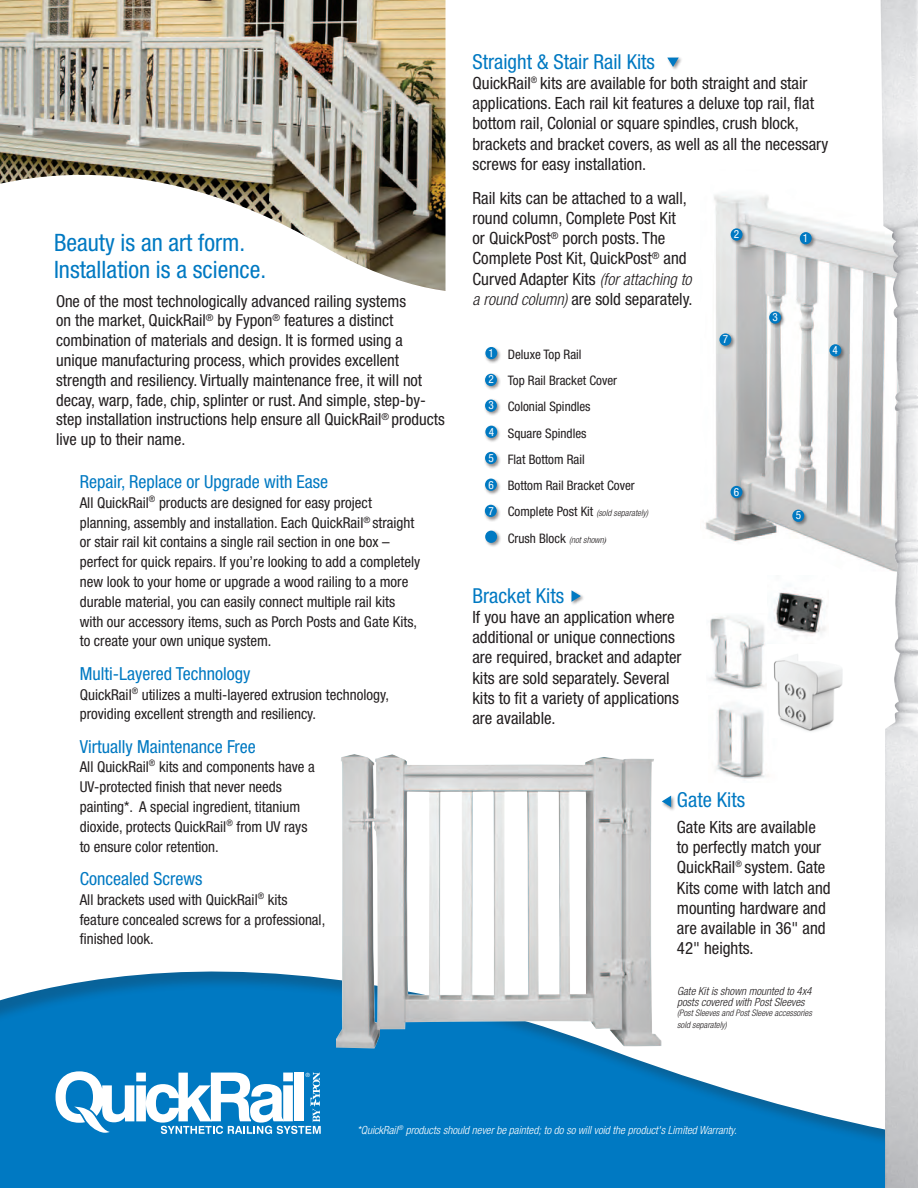
<style>
.page{position:relative;width:918px;height:1188px;background:#fff}
.page>*{position:absolute;margin:0;border:0;box-sizing:border-box;transform-origin:0 0}
.t1{font:condensed 24px/27px "Helvetica Neue LT Std";color:#0079c2}
.t2{font:condensed 20.7px "Helvetica Neue LT Std";color:#0079c2}
.t3{font:condensed 18px "Helvetica Neue LT Std";color:#0079c2}
.t4{font:condensed 16.8px/20.2px "Helvetica Neue LT Std";color:#231f20}
.t5{font:condensed 16.5px/19.8px "Helvetica Neue LT Std";color:#231f20}
.t6{font:condensed 15px/19.8px "Helvetica Neue LT Std";color:#231f20}
.t7{font:condensed 13.2px/26.2px "Helvetica Neue LT Std";color:#231f20}
.t8{font:italic 300 condensed 11.25px "Helvetica Neue LT Std";color:#fff}
.t9{font:italic 300 condensed 11.25px/11.2px "Helvetica Neue LT Std";color:#231f20}
.t10{font:condensed 11.25px "Helvetica Neue LT Std";color:#fff}
.t11{font:italic 300 condensed 9px/11.2px "Helvetica Neue LT Std";color:#231f20}
.t12{font:5.85px "Helvetica Neue LT Std";color:#fff}
.s1{font-weight:300;font-style:italic;font-size:16.5px}
.s2{font-weight:400;font-style:normal;font-size:13.2px}
.s3{font-weight:300;font-style:italic;font-size:9px}
.s4{font-family:"Times New Roman";font-style:italic;font-stretch:normal;font-size:9px}
</style>
<div class="page">
<img style="left:0;top:0;width:446px;height:175px">
<svg style="left:0;top:175px;width:446px;height:116px"></svg>
<svg style="left:0;top:971px;width:881px;height:217px;fill:#0079c2"></svg>
<img style="left:705px;top:194px;width:176px;height:373px">
<svg style="left:56px;top:1071px;width:265px;height:63px"></svg>
<div style="left:799px;top:231px;width:18px;height:18px;background:#231f20;opacity:.5"></div>
<div style="left:800px;top:232px;width:12px;height:12px;background:#0079c2;border-radius:50%"></div>
<div style="left:729px;top:227px;width:18px;height:18px;background:#231f20;opacity:.5"></div>
<div style="left:731px;top:228px;width:12px;height:13px;background:#0079c2;border-radius:50%"></div>
<div style="left:768px;top:310px;width:18px;height:19px;background:#231f20;opacity:.5"></div>
<div style="left:769px;top:311px;width:12px;height:13px;background:#0079c2;border-radius:50%"></div>
<div style="left:828px;top:343px;width:18px;height:18px;background:#231f20;opacity:.5"></div>
<div style="left:829px;top:344px;width:12px;height:13px;background:#0079c2;border-radius:50%"></div>
<div style="left:791px;top:509px;width:18px;height:18px;background:#231f20;opacity:.5"></div>
<div style="left:792px;top:510px;width:12px;height:12px;background:#0079c2;border-radius:50%"></div>
<div style="left:718px;top:332px;width:18px;height:18px;background:#231f20;opacity:.5"></div>
<div style="left:719px;top:333px;width:12px;height:13px;background:#0079c2;border-radius:50%"></div>
<img style="left:336px;top:754px;width:326px;height:294px">
<img style="left:709px;top:616px;width:57px;height:73px">
<img style="left:773px;top:592px;width:53px;height:44px">
<div style="left:661px;top:795px;width:15px;height:17px;background:#231f20;opacity:.5"></div>
<svg style="left:662px;top:796px;width:9px;height:11px"></svg>
<div style="left:570px;top:590px;width:15px;height:16px;background:#231f20;opacity:.5"></div>
<svg style="left:572px;top:590px;width:9px;height:12px"></svg>
<div style="left:666px;top:56px;width:17px;height:16px;background:#231f20;opacity:.5"></div>
<svg style="left:667px;top:58px;width:12px;height:9px"></svg>
<div style="left:729px;top:485px;width:18px;height:18px;background:#231f20;opacity:.5"></div>
<div style="left:731px;top:486px;width:11px;height:12px;background:#0079c2;border-radius:50%"></div>
<img style="left:881px;top:0;width:37px;height:1188px">
<div style="left:484px;top:346px;width:18px;height:18px;background:#231f20;opacity:.5"></div>
<div style="left:485px;top:347px;width:12px;height:12px;background:#0079c2;border-radius:50%"></div>
<div style="left:484px;top:373px;width:18px;height:18px;background:#231f20;opacity:.5"></div>
<div style="left:485px;top:374px;width:12px;height:12px;background:#0079c2;border-radius:50%"></div>
<div style="left:484px;top:398px;width:18px;height:19px;background:#231f20;opacity:.5"></div>
<div style="left:485px;top:400px;width:12px;height:12px;background:#0079c2;border-radius:50%"></div>
<div style="left:484px;top:425px;width:18px;height:18px;background:#231f20;opacity:.5"></div>
<div style="left:485px;top:426px;width:12px;height:12px;background:#0079c2;border-radius:50%"></div>
<div style="left:484px;top:451px;width:18px;height:18px;background:#231f20;opacity:.5"></div>
<div style="left:485px;top:452px;width:12px;height:12px;background:#0079c2;border-radius:50%"></div>
<div style="left:484px;top:478px;width:18px;height:18px;background:#231f20;opacity:.5"></div>
<div style="left:485px;top:479px;width:12px;height:12px;background:#0079c2;border-radius:50%"></div>
<div style="left:484px;top:504px;width:18px;height:18px;background:#231f20;opacity:.5"></div>
<div style="left:485px;top:505px;width:12px;height:12px;background:#0079c2;border-radius:50%"></div>
<div style="left:484px;top:529px;width:18px;height:19px;background:#231f20;opacity:.5"></div>
<div style="left:485px;top:531px;width:12px;height:12px;background:#0079c2;border-radius:50%"></div>
<img style="left:716px;top:704px;width:49px;height:75px">
<img style="left:774px;top:654px;width:69px;height:78px">
<h1 class="t1" style="left:54px;top:229px;width:214px">Beauty is an art form.<br>Installation is a science.</h1>
<p class="t5" style="left:56px;top:291px;width:390px">One of the most technologically advanced railing systems<br>on the market, QuickRail<sup>®</sup> by Fypon<sup>®</sup> features a distinct combination of materials and design. It is formed using a unique manufacturing process, which provides excellent strength and resiliency. Virtually maintenance free, it will not decay, warp, fade, chip, splinter or rust. And simple, step-by&shy;step installation instructions help ensure all QuickRail<sup>®</sup> products live up to their name.</p>
<p class="t3" style="left:80px;top:471px;width:250px">Repair, Replace or Upgrade with Ease</p>
<p class="t6" style="left:80px;top:493px;width:342px">All QuickRail<sup>®</sup> products are designed for easy project planning, assembly and installation. Each QuickRail<sup>®</sup> straight or stair rail kit contains a single rail section in one box – perfect for quick repairs. If you’re looking to add a completely new look to your home or upgrade a wood railing to a more durable material, you can easily connect multiple rail kits with our accessory items, such as Porch Posts and Gate Kits, to create your own unique system.</p>
<p class="t3" style="left:80px;top:663px;width:172px">Multi-Layered Technology</p>
<p class="t6" style="left:80px;top:684px;width:311px">QuickRail<sup>®</sup> utilizes a multi-layered extrusion technology, providing excellent strength and resiliency.</p>
<p class="t3" style="left:80px;top:736px;width:178px">Virtually Maintenance Free</p>
<p class="t6" style="left:80px;top:757px;width:237px">All QuickRail<sup>®</sup> kits and components have a UV-protected finish that never needs painting*. A special ingredient, titanium dioxide, protects QuickRail<sup>®</sup> from UV rays to ensure color retention.</p>
<p class="t3" style="left:80px;top:868px;width:124px">Concealed Screws</p>
<p class="t6" style="left:80px;top:889px;width:247px">All brackets used with QuickRail<sup>®</sup> kits feature concealed screws for a professional, finished look.</p>
<p class="t12" style="left:306px;top:1071px;width:6px">®</p>
<h2 class="t2" style="left:472px;top:49px;width:184px">Straight &amp; Stair Rail Kits</h2>
<p class="t4" style="left:472px;top:73px;width:357px">QuickRail<sup>®</sup> kits are available for both straight and stair applications. Each rail kit features a deluxe top rail, flat bottom rail, Colonial or square spindles, crush block, brackets and bracket covers, as well as all the necessary screws for easy installation.</p>
<p class="t4" style="left:472px;top:187px;width:222px">Rail kits can be attached to a wall, round column, Complete Post Kit<br>or QuickPost<sup>®</sup> porch posts. The Complete Post Kit, QuickPost<sup>®</sup> and Curved Adapter Kits <span class="s1">(for attaching to a round column)</span> are sold separately.</p>
<p class="t10" style="left:734px;top:228px;width:7px">2</p>
<p class="t10" style="left:803px;top:232px;width:7px">1</p>
<p class="t10" style="left:488px;top:346px;width:7px">1</p>
<p class="t10" style="left:488px;top:373px;width:7px">2</p>
<p class="t10" style="left:488px;top:399px;width:7px">3</p>
<p class="t10" style="left:489px;top:425px;width:7px">4</p>
<p class="t10" style="left:488px;top:451px;width:7px">5</p>
<p class="t10" style="left:488px;top:478px;width:7px">6</p>
<p class="t10" style="left:488px;top:504px;width:7px">7</p>
<p class="t7" style="left:508px;top:341px;width:129px">Deluxe Top Rail<br>Top Rail Bracket Cover<br>Colonial Spindles<br>Square Spindles<br>Flat Bottom Rail<br>Bottom Rail Bracket Cover</p>
<p class="t11" style="left:508px;top:508px;width:142px"><span class="s2">Complete Post Kit</span> (sold separately)</p>
<p class="t7" style="left:508px;top:525px;width:101px">Crush Block <span class="s3">(not shown</span><span class="s4">)</span></p>
<h2 class="t2" style="left:472px;top:583px;width:93px">Bracket Kits</h2>
<p class="t4" style="left:472px;top:607px;width:211px">If you have an application where additional or unique connections are required, bracket and adapter kits are sold separately. Several kits to fit a variety of applications are available.</p>
<p class="t10" style="left:723px;top:333px;width:7px">7</p>
<p class="t10" style="left:773px;top:311px;width:7px">3</p>
<p class="t10" style="left:832px;top:343px;width:7px">4</p>
<p class="t10" style="left:734px;top:485px;width:7px">6</p>
<p class="t10" style="left:796px;top:509px;width:7px">5</p>
<h2 class="t2" style="left:677px;top:788px;width:70px">Gate Kits</h2>
<p class="t4" style="left:677px;top:817px;width:155px">Gate Kits are available to perfectly match your<br>QuickRail<sup>®</sup> system. Gate<br>Kits come with latch and mounting hardware and are available in 36" and<br>42" heights.</p>
<p class="t9" style="left:677px;top:985px;width:136px">Gate Kit is shown mounted to 4x4 posts covered with Post Sleeves</p>
<p class="t11" style="left:677px;top:1008px;width:136px">(Post Sleeves and Post Sleeve accessories sold separately)</p>
<p class="t8" style="left:357px;top:1124px;width:381px">*QuickRail<sup>®</sup> products should never be painted; to do so will void the product's Limited Warranty.</p>
</div>
